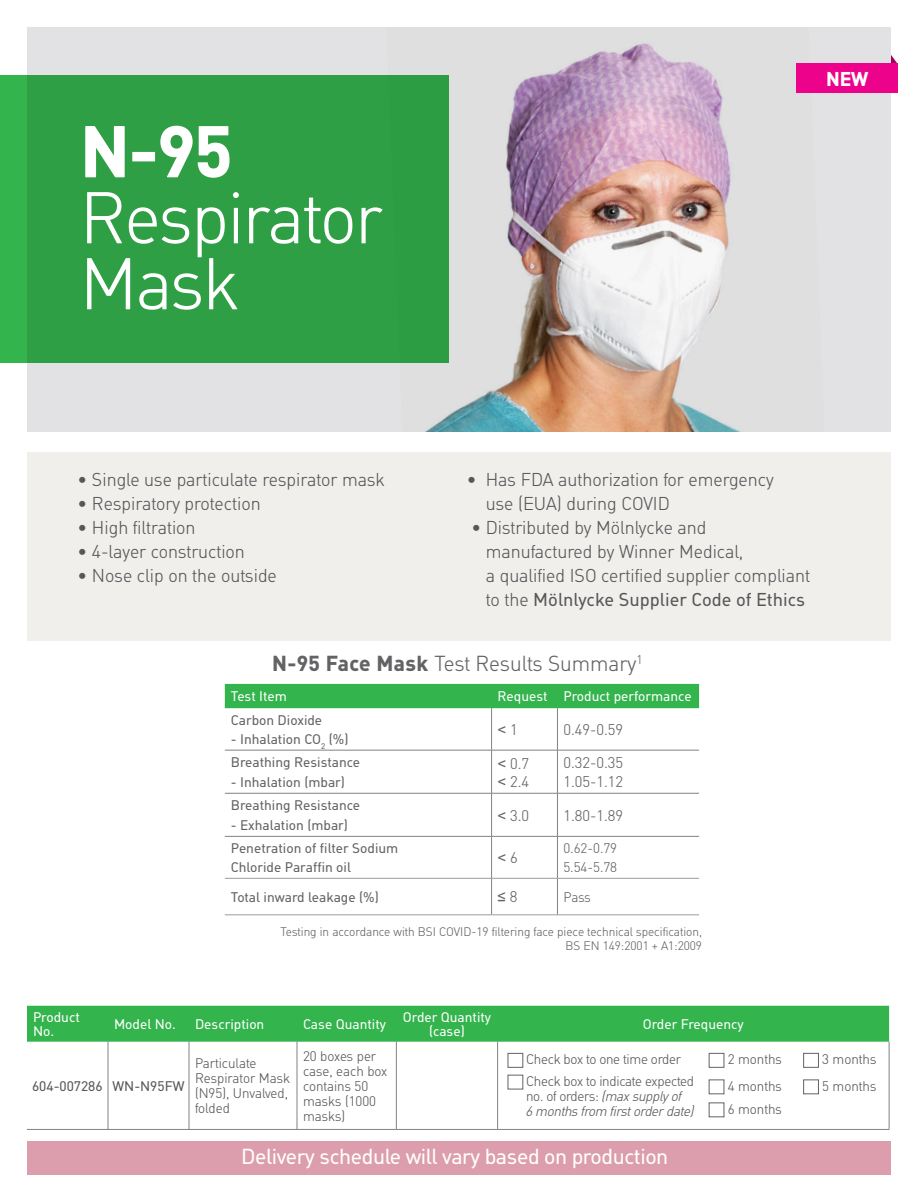
<style>
.page{position:relative;width:918px;height:1188px;background:#fff}
.page>*{position:absolute;margin:0;border:0;box-sizing:border-box;transform-origin:0 0}
.t1{font:300 70.5px/66px "MHC Din";letter-spacing:-.02em;color:#fff}
.t2{font:700 70.5px "MHC Din";color:#fff}
.t3{font:21px "MHC Din";letter-spacing:-.02em;color:#fff}
.t4{font:300 21px "MHC Din";color:#636265}
.t5{font:700 19.35px "MHC Din";color:#fff}
.t6{font:300 18px/24px "MHC Din";color:#575659}
.t7{font:300 15px "MHC Din";color:#636265}
.t8{font:15px "Arial";color:#636265}
.t9{font:13.5px/19.5px "MHC Din";color:#636265}
.t10{font:300 13.5px/15px "MHC Din";color:#575659}
.t11{font:13.5px/13.5px "MHC Din";color:#fff}
.t12{font:300 13.5px/15px "MHC Din";letter-spacing:-.02em;color:#575659}
.t13{font:300 13.5px "MHC Din";color:#636265}
.t14{font:13.5px "MHC Din";color:#575659}
.t15{font:300 12px "MHC Din";color:#636265}
.s1{font-weight:400}
.s2{font-weight:700}
.s3{font-family:"MHC Din";font-weight:300}
.s4{font-family:"Arial";font-weight:400}
.s5{font-style:italic}
</style>
<div class="page">
<svg style="left:891px;top:55px;width:6px;height:8px"></svg>
<div style="left:27px;top:452px;width:864px;height:189px;background:#f0efec"></div>
<div style="left:27px;top:27px;width:864px;height:405px;background:#e2e2e4"></div>
<img style="left:386px;top:43px;width:355px;height:389px">
<div style="left:225px;top:684px;width:474px;height:24px;background:#34b44d"></div>
<hr style="left:491px;top:837px;width:1px;height:41px;background:#808285">
<hr style="left:557px;top:837px;width:1px;height:41px;background:#808285">
<hr style="left:491px;top:879px;width:1px;height:36px;background:#808285">
<hr style="left:557px;top:879px;width:1px;height:36px;background:#808285">
<hr style="left:225px;top:878px;width:267px;height:1px;background:#9d9da1">
<hr style="left:492px;top:878px;width:65px;height:1px;background:#9d9da1">
<hr style="left:557px;top:878px;width:142px;height:1px;background:#9d9da1">
<hr style="left:225px;top:915px;width:267px;height:1px;background:#9d9da1">
<hr style="left:492px;top:915px;width:65px;height:1px;background:#9d9da1">
<hr style="left:557px;top:915px;width:142px;height:1px;background:#9d9da1">
<hr style="left:491px;top:708px;width:1px;height:42px;background:#808285">
<hr style="left:557px;top:708px;width:1px;height:42px;background:#808285">
<hr style="left:225px;top:750px;width:267px;height:1px;background:#808285">
<hr style="left:492px;top:750px;width:65px;height:1px;background:#808285">
<hr style="left:491px;top:750px;width:1px;height:43px;background:#808285">
<hr style="left:557px;top:750px;width:142px;height:1px;background:#808285">
<hr style="left:557px;top:750px;width:1px;height:43px;background:#808285">
<hr style="left:225px;top:793px;width:267px;height:1px;background:#808285">
<hr style="left:492px;top:793px;width:65px;height:1px;background:#808285">
<hr style="left:491px;top:793px;width:1px;height:43px;background:#808285">
<hr style="left:557px;top:793px;width:142px;height:1px;background:#808285">
<hr style="left:557px;top:793px;width:1px;height:43px;background:#808285">
<hr style="left:225px;top:836px;width:267px;height:1px;background:#808285">
<hr style="left:492px;top:836px;width:65px;height:1px;background:#808285">
<hr style="left:557px;top:836px;width:142px;height:1px;background:#808285">
<div style="left:27px;top:1006px;width:862px;height:36px;background:#34b44d"></div>
<hr style="left:108px;top:1042px;width:1px;height:87px;background:#808285">
<hr style="left:189px;top:1042px;width:1px;height:87px;background:#808285">
<hr style="left:297px;top:1042px;width:1px;height:87px;background:#808285">
<hr style="left:396px;top:1042px;width:1px;height:87px;background:#808285">
<hr style="left:27px;top:1129px;width:81px;height:1px;background:#808285">
<hr style="left:108px;top:1129px;width:81px;height:1px;background:#808285">
<hr style="left:189px;top:1129px;width:108px;height:1px;background:#808285">
<hr style="left:297px;top:1129px;width:99px;height:1px;background:#808285">
<hr style="left:396px;top:1129px;width:102px;height:1px;background:#808285">
<hr style="left:498px;top:1129px;width:391px;height:1px;background:#808285">
<hr style="left:497px;top:1042px;width:1px;height:87px;background:#808285">
<hr style="left:889px;top:1042px;width:1px;height:87px;background:#808285">
<div style="left:0;top:76px;width:449px;height:287px;background:#2e9f44"></div>
<div style="left:796px;top:63px;width:102px;height:30px;background:#ed028c"></div>
<div style="left:508px;top:1053px;width:15px;height:15px;border:1px solid #636265"></div>
<div style="left:508px;top:1075px;width:15px;height:14px;border:1px solid #636265"></div>
<div style="left:709px;top:1053px;width:15px;height:15px;border:1px solid #636265"></div>
<div style="left:803px;top:1053px;width:16px;height:15px;border:1px solid #636265"></div>
<div style="left:709px;top:1080px;width:15px;height:14px;border:1px solid #636265"></div>
<div style="left:803px;top:1080px;width:16px;height:14px;border:1px solid #636265"></div>
<div style="left:709px;top:1102px;width:15px;height:15px;border:1px solid #636265"></div>
<div style="left:27px;top:1141px;width:864px;height:34px;background:#dc9eac"></div>
<p class="t2" style="left:80px;top:108px;width:154px">N-95</p>
<p class="t1" style="left:80px;top:186px;width:304px">Respirator<br>Mask</p>
<p class="t5" style="left:826px;top:67px;width:44px">NEW</p>
<p class="t6" style="left:78px;top:468px;width:309px">• Single use particulate respirator mask</p>
<p class="t6" style="left:78px;top:492px;width:185px">• Respiratory protection</p>
<p class="t6" style="left:78px;top:516px;width:119px">• High filtration</p>
<p class="t6" style="left:78px;top:540px;width:169px">• 4-layer construction</p>
<p class="t6" style="left:78px;top:564px;width:201px">• Nose clip on the outside</p>
<p class="t6" style="left:486px;top:468px;width:289px;text-indent:-19px">• Has FDA authorization for emergency use (EUA) during COVID</p>
<p class="t6" style="left:486px;top:516px;width:326px;text-indent:-14px">• Distributed by Mölnlycke and manufactured by Winner Medical,<br>a qualified ISO certified supplier compliant to the <span class="s1">Mölnlycke Supplier Code of Ethics</span></p>
<p class="t4" style="left:272px;top:652px;width:372px"><span class="s2">N-95 Face Mask</span> Test Results Summary<sup>1</sup></p>
<p class="t11" style="left:231px;top:690px;width:58px">Test Item</p>
<p class="t11" style="left:498px;top:690px;width:52px">Request</p>
<p class="t11" style="left:563px;top:690px;width:130px">Product performance</p>
<p class="t9" style="left:231px;top:710px;width:93px">Carbon Dioxide</p>
<p class="t9" style="left:231px;top:730px;width:119px">- Inhalation CO<sub>2</sub> (%)</p>
<p class="t8" style="left:498px;top:720px;width:22px">&lt; <span class="s3">1</span></p>
<p class="t7" style="left:563px;top:721px;width:61px">0.49-0.59</p>
<p class="t9" style="left:231px;top:753px;width:131px">Breathing Resistance</p>
<p class="t9" style="left:231px;top:772px;width:116px">- Inhalation (mbar)</p>
<p class="t9" style="left:231px;top:796px;width:131px">Breathing Resistance</p>
<p class="t9" style="left:231px;top:815px;width:119px">- Exhalation (mbar)</p>
<p class="t7" style="left:498px;top:755px;width:33px"><span class="s4">&lt;</span> 0.7</p>
<p class="t7" style="left:498px;top:773px;width:33px"><span class="s4">&lt;</span> 2.4</p>
<p class="t7" style="left:563px;top:754px;width:61px">0.32-0.35</p>
<p class="t7" style="left:563px;top:774px;width:61px">1.05-1.12</p>
<p class="t7" style="left:498px;top:807px;width:33px"><span class="s4">&lt;</span> 3.0</p>
<p class="t7" style="left:563px;top:807px;width:61px">1.80-1.89</p>
<p class="t9" style="left:231px;top:838px;width:169px">Penetration of filter Sodium<br>Chloride Paraffin oil</p>
<p class="t8" style="left:498px;top:848px;width:22px">&lt; <span class="s3">6</span></p>
<p class="t13" style="left:563px;top:840px;width:55px">0.62-0.79</p>
<p class="t13" style="left:563px;top:860px;width:55px">5.54-5.78</p>
<p class="t9" style="left:231px;top:887px;width:150px">Total inward leakage (%)</p>
<p class="t8" style="left:498px;top:887px;width:21px">≤ <span class="s3">8</span></p>
<p class="t13" style="left:563px;top:889px;width:29px">Pass</p>
<p class="t15" style="left:280px;top:925px;width:423px">Testing in accordance with BSI COVID-19 filtering face piece technical specification,</p>
<p class="t15" style="left:566px;top:939px;width:138px">BS EN 149:2001 + A1:2009</p>
<p class="t11" style="left:33px;top:1011px;width:48px">Product<br>No.</p>
<p class="t11" style="left:114px;top:1017px;width:63px">Model No.</p>
<p class="t11" style="left:195px;top:1017px;width:71px">Description</p>
<p class="t11" style="left:303px;top:1017px;width:85px">Case Quantity</p>
<p class="t11" style="left:403px;top:1011px;width:90px">Order Quantity</p>
<p class="t11" style="left:429px;top:1024px;width:37px">(case)</p>
<p class="t11" style="left:643px;top:1017px;width:102px">Order Frequency</p>
<p class="t14" style="left:32px;top:1078px;width:72px">604-007286</p>
<p class="t14" style="left:113px;top:1078px;width:73px">WN-N95FW</p>
<p class="t10" style="left:195px;top:1056px;width:97px">Particulate<br>Respirator Mask (N95), Unvalved, folded</p>
<p class="t10" style="left:303px;top:1049px;width:86px">20 boxes per case, each box contains 50 masks (1000 masks)</p>
<p class="t12" style="left:526px;top:1052px;width:156px">Check box to one time order</p>
<p class="t12" style="left:526px;top:1074px;width:170px">Check box to indicate expected no. of orders: <span class="s5">(max supply of<br>6 months from first order date)</span></p>
<p class="t3" style="left:241px;top:1144px;width:429px">Delivery schedule will vary based on production</p>
<p class="t10" style="left:728px;top:1052px;width:56px">2 months</p>
<p class="t10" style="left:822px;top:1052px;width:56px">3 months</p>
<p class="t10" style="left:728px;top:1079px;width:56px">4 months</p>
<p class="t10" style="left:822px;top:1079px;width:56px">5 months</p>
<p class="t10" style="left:728px;top:1102px;width:56px">6 months</p>
</div>
